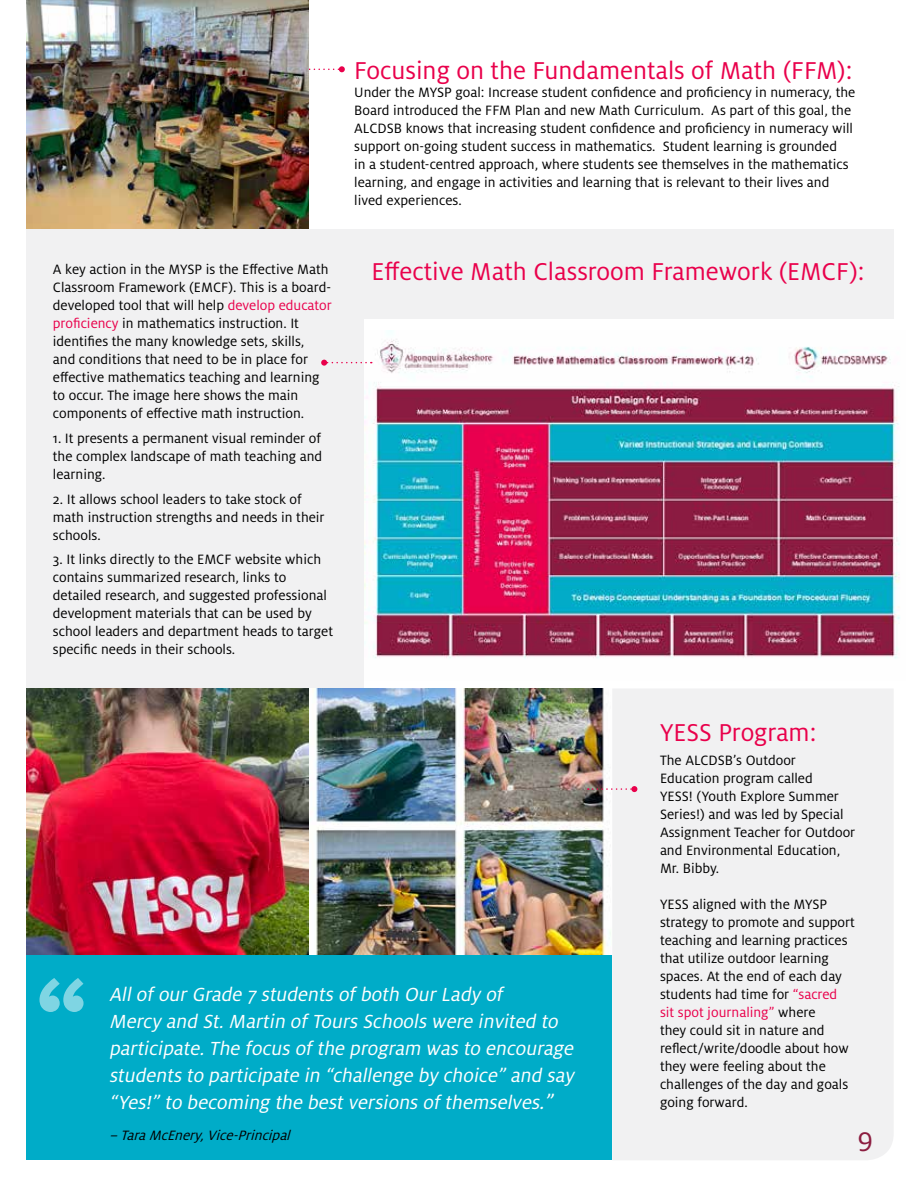
<style>
.page{position:relative;width:918px;height:1188px;background:#fff}
.page>*{position:absolute;margin:0;border:0;box-sizing:border-box;transform-origin:0 0}
.t1{font:30px "Milo Pro";color:#8c1d40}
.t2{font:27px "Milo Pro";color:#e9004b}
.t3{font:italic 21px/27px "Milo Pro";color:#fff}
.t4{font:15px/18px "Milo Pro";color:#000}
.t5{font:italic 15px "Milo Pro";color:#000}
.s1{color:#e9004b}
.s2{font-size:22.5px}
</style>
<div class="page">
<div style="left:27px;top:229px;width:867px;height:459px;background:#f1f1f2"></div>
<div style="left:27px;top:954px;width:585px;height:206px;background:#00acc8"></div>
<div style="left:364px;top:319px;width:554px;height:369px;background:#fff"></div>
<img style="left:364px;top:331px;width:536px;height:328px">
<div style="left:612px;top:689px;width:281px;height:471px;background:#f1f1f2"></div>
<svg style="left:321px;top:360px;width:51px;height:6px"></svg>
<svg style="left:309px;top:66px;width:36px;height:6px"></svg>
<svg style="left:39px;top:978px;width:45px;height:34px"></svg>
<img style="left:27px;top:688px;width:584px;height:266px">
<img style="left:27px;top:0;width:282px;height:229px">
<svg style="left:588px;top:786px;width:49px;height:6px"></svg>
<p class="t4" style="left:53px;top:261px;width:281px">A key action in the MYSP is the Effective Math Classroom Framework (EMCF). This is a board&shy;developed tool that will help <span class="s1">develop educator proficiency</span> in mathematics instruction. It identifies the many knowledge sets, skills,<br>and conditions that need to be in place for effective mathematics teaching and learning to occur. The image here shows the main components of effective math instruction.</p>
<p class="t4" style="left:53px;top:429px;width:271px;text-align:justify">1. It presents a permanent visual reminder of the complex landscape of math teaching and learning.</p>
<p class="t4" style="left:53px;top:490px;width:273px">2. It allows school leaders to take stock of math instruction strengths and needs in their schools.</p>
<p class="t4" style="left:53px;top:551px;width:282px">3. It links directly to the EMCF website which contains summarized research, links to detailed research, and suggested professional development materials that can be used by school leaders and department heads to target specific needs in their schools.</p>
<h2 class="t2" style="left:354px;top:55px;width:500px">Focusing on the Fundamentals of Math (FFM):</h2>
<p class="t4" style="left:354px;top:83px;width:503px">Under the MYSP goal: Increase student confidence and proficiency in numeracy, the Board introduced the FFM Plan and new Math Curriculum. As part of this goal, the ALCDSB knows that increasing student confidence and proficiency in numeracy will support on-going student success in mathematics. Student learning is grounded<br>in a student-centred approach, where students see themselves in the mathematics learning, and engage in activities and learning that is relevant to their lives and lived experiences.</p>
<h2 class="t2" style="left:372px;top:256px;width:495px">Effective Math Classroom Framework (EMCF):</h2>
<p class="t3" style="left:109px;top:981px;width:471px">AllofourGrade 7 students ofboth OurLady of<br>Mercy and St.Martin ofTours Schools were invited to participate.The focus ofthe program was to encourage students to participate in “challenge by choice” and say “Yes!” to becoming the bestversions ofthemselves<span class="s2">.”</span></p>
<p class="t5" style="left:109px;top:1127px;width:187px">–TaraMcEnery,Vice-Principal</p>
<h2 class="t2" style="left:660px;top:717px;width:158px">YESS Program:</h2>
<p class="t4" style="left:660px;top:752px;width:197px">The ALCDSB’s Outdoor<br>Education program called<br>YESS! (Youth Explore Summer<br>Series!) and was led by Special<br>Assignment Teacher for Outdoor and Environmental Education,<br>Mr. Bibby.</p>
<p class="t4" style="left:660px;top:896px;width:196px">YESS aligned with the MYSP strategy to promote and support teaching and learning practices that utilize outdoor learning spaces. At the end of each day students had time for <span class="s1">“sacred sit spot journaling”</span> where<br>they could sit in nature and reflect/write/doodle about how they were feeling about the challenges of the day and goals going forward.</p>
<h1 class="t1" style="left:858px;top:1121px;width:17px">9</h1>
</div>
